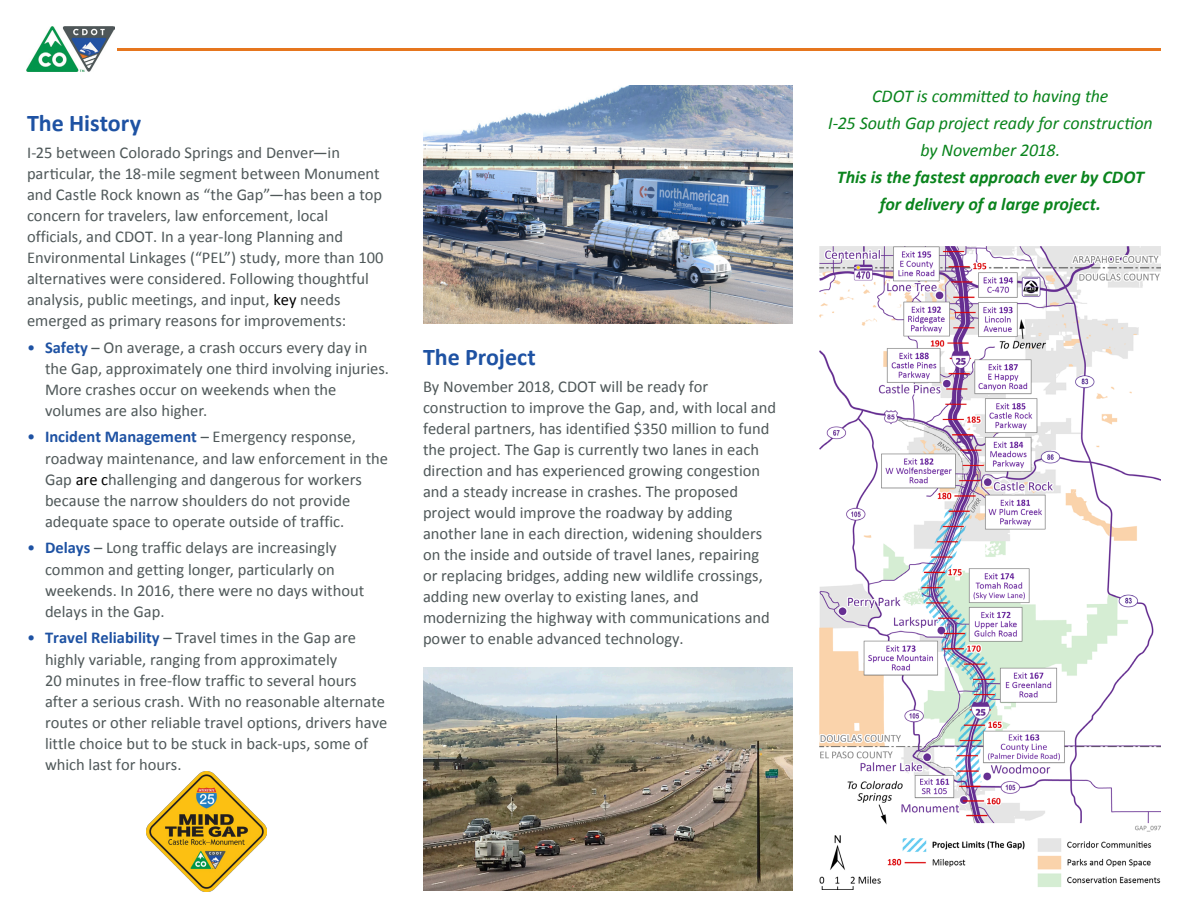
<style>
.page{position:relative;width:1188px;height:918px;background:#fff}
.page>*{position:absolute;margin:0;border:0;box-sizing:border-box;transform-origin:0 0}
.P_Body_Text{font:700 24px "Calibri";color:#1e52a3}
.P_Pull_Quote{font:italic 18px/27px "Calibri";letter-spacing:-.01em;color:#0a841d;text-align:center}
.P_Body_Text-2{font:16.5px/21px "Calibri";color:#4f5859}
.s1{color:#000}
.s2{color:#1e52a3}
.s3{font-weight:700;color:#1e52a3}
.s4{font-weight:700}
</style>
<div class="page">
<img style="left:27px;top:27px;width:87px;height:45px">
<hr style="left:117px;top:48px;width:1044px;height:3px;background:#e6761e">
<img style="left:423px;top:668px;width:369px;height:223px">
<img style="left:820px;top:246px;width:341px;height:643px">
<img style="left:423px;top:86px;width:369px;height:238px">
<img style="left:146px;top:771px;width:120px;height:120px">
<p class="P_Body_Text" style="left:27px;top:107px;width:116px">The History</p>
<p class="P_Body_Text-2" style="left:27px;top:142px;width:358px">I-25 between Colorado Springs and Denver—in particular, the 18-mile segment between Monument and Castle Rock known as “the Gap”—has been a top concern for travelers, law enforcement, local officials, and CDOT. In a year-long Planning and Environmental Linkages (“PEL”) study, more than 100 alternatives were considered. Following thoughtful analysis, public meetings, and input, <span class="s1">key</span> needs emerged as primary reasons for improvements:</p>
<p class="P_Body_Text-2" style="left:45px;top:337px;width:345px;text-indent:-18px"><span class="s2">•</span> <span class="s3">Safety</span> – On average, a crash occurs every day in the Gap, approximately one third involving injuries.<br>More crashes occur on weekends when the volumes are also higher.</p>
<p class="P_Body_Text-2" style="left:45px;top:427px;width:345px;text-indent:-18px"><span class="s2">•</span> <span class="s3">Incident Management</span> – Emergency response, roadway maintenance, and law enforcement in the Gap <span class="s1">are c</span>hallenging and dangerous for workers because the narrow shoulders do not provide adequate space to operate outside of traffic.</p>
<p class="P_Body_Text-2" style="left:45px;top:538px;width:321px;text-indent:-18px"><span class="s2">•</span> <span class="s3">Delays</span> – Long traffic delays are increasingly common and getting longer, particularly on weekends. In 2016, there were no days without delays in the Gap.</p>
<p class="P_Body_Text-2" style="left:45px;top:628px;width:344px;text-indent:-18px"><span class="s2">•</span> <span class="s3">Travel Reliability</span> – Travel times in the Gap are highly variable, ranging from approximately<br>20 minutes in free-flow traffic to several hours after a serious crash. With no reasonable alternate routes or other reliable travel options, drivers have little choice but to be stuck in back-ups, some of which last for hours.</p>
<p class="P_Body_Text" style="left:423px;top:341px;width:114px">The Project</p>
<p class="P_Body_Text-2" style="left:423px;top:376px;width:355px">By November 2018, CDOT will be ready for construction to improve the Gap, and, with local and federal partners, has identified $350 million to fund the project. The Gap is currently two lanes in each direction and has experienced growing congestion and a steady increase in crashes. The proposed project would improve the roadway by adding another lane in each direction, widening shoulders on the inside and outside of travel lanes, repairing or replacing bridges, adding new wildlife crossings, adding new overlay to existing lanes, and modernizing the highway with communications and power to enable advanced technology.</p>
<p class="P_Pull_Quote" style="left:828px;top:82px;width:326px">CDOT is committed to having the<br>I-25 South Gap project ready for construction by November 2018.<br><span class="s4">This is the fastest approach ever by CDOT for delivery of a large project.</span></p>
</div>
